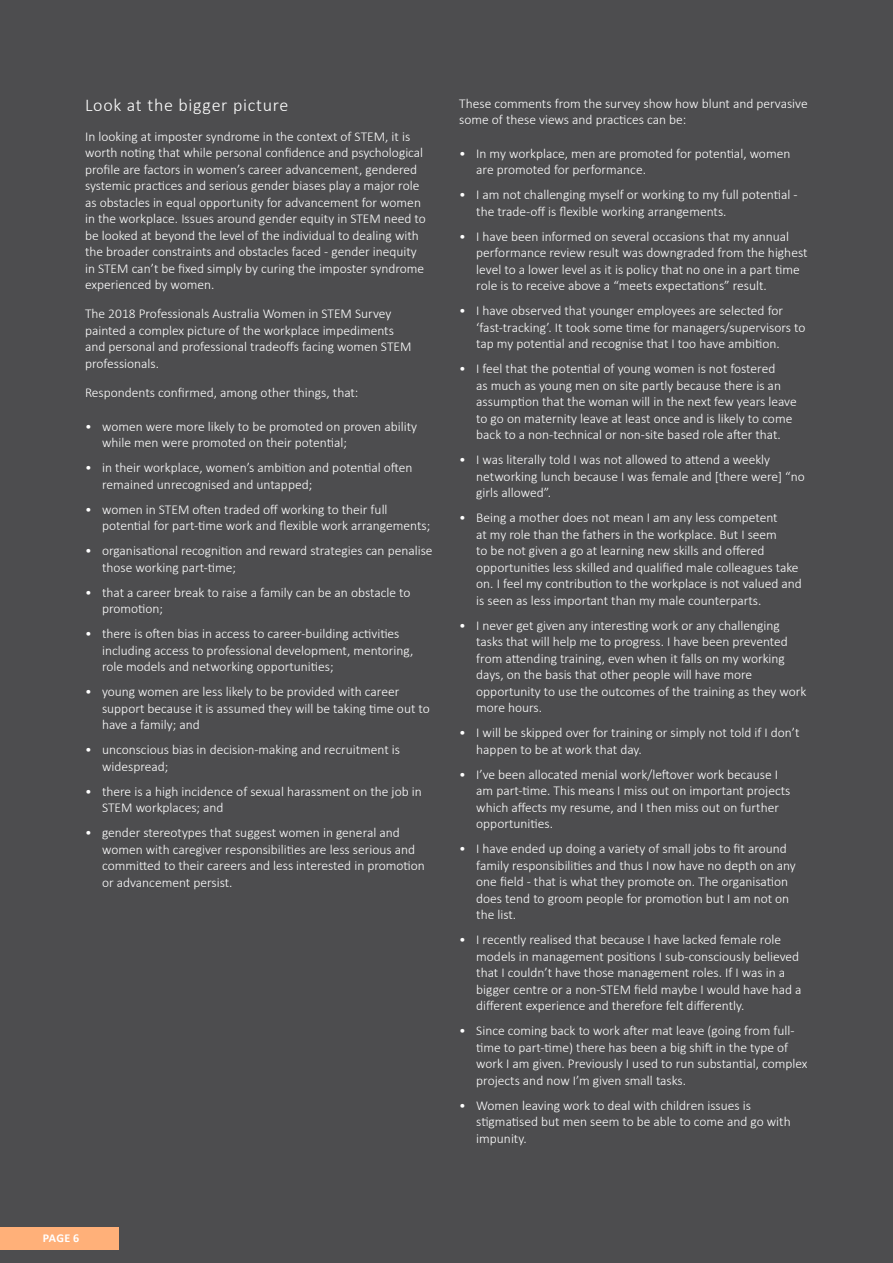
<style>
.page{position:relative;width:893px;height:1263px;background:#4d4d4f}
.page>*{position:absolute;margin:0;border:0;box-sizing:border-box;transform-origin:0 0}
.t1{font:300 18px "Calibri";letter-spacing:.04em;color:#fff}
.t2{font:300 13.5px/16.5px "Calibri";color:#fff}
.t3{font:700 12px "Calibri";color:#fff}
</style>
<div class="page">
<div style="left:0;top:1227px;width:119px;height:22px;background:#ffb079"></div>
<h1 class="t1" style="left:85px;top:94px;width:205px">Look at the bigger picture</h1>
<p class="t2" style="left:85px;top:127px;width:342px">In looking at imposter syndrome in the context of STEM, it is worth noting that while personal confidence and psychological profile are factors in women’s career advancement, gendered systemic practices and serious gender biases play a major role as obstacles in equal opportunity for advancement for women in the workplace. Issues around gender equity in STEM need to be looked at beyond the level of the individual to dealing with the broader constraints and obstacles faced - gender inequity in STEM can’t be fixed simply by curing the imposter syndrome experienced by women.</p>
<p class="t2" style="left:85px;top:305px;width:328px">The 2018 Professionals Australia Women in STEM Survey painted a complex picture of the workplace impediments and personal and professional tradeoffs facing women STEM professionals.</p>
<p class="t2" style="left:85px;top:384px;width:275px">Respondents confirmed, among other things, that:</p>
<p class="t2" style="left:102px;top:417px;width:317px;text-indent:-17px">• women were more likely to be promoted on proven ability while men were promoted on their potential;</p>
<p class="t2" style="left:102px;top:459px;width:312px;text-indent:-17px">• in their workplace, women’s ambition and potential often remained unrecognised and untapped;</p>
<p class="t2" style="left:102px;top:500px;width:330px;text-indent:-17px">• women in STEM often traded off working to their full potential for part-time work and flexible work arrangements;</p>
<p class="t2" style="left:102px;top:542px;width:332px;text-indent:-17px">• organisational recognition and reward strategies can penalise those working part-time;</p>
<p class="t2" style="left:102px;top:583px;width:310px;text-indent:-17px">• that a career break to raise a family can be an obstacle to promotion;</p>
<p class="t2" style="left:102px;top:625px;width:313px;text-indent:-17px">• there is often bias in access to career-building activities including access to professional development, mentoring, role models and networking opportunities;</p>
<p class="t2" style="left:102px;top:683px;width:329px;text-indent:-17px">• young women are less likely to be provided with career support because it is assumed they will be taking time out to have a family; and</p>
<p class="t2" style="left:102px;top:741px;width:300px;text-indent:-17px">• unconscious bias in decision-making and recruitment is widespread;</p>
<p class="t2" style="left:102px;top:782px;width:321px;text-indent:-17px">• there is a high incidence of sexual harassment on the job in<br>STEM workplaces; and</p>
<p class="t2" style="left:102px;top:824px;width:324px;text-indent:-17px">• gender stereotypes that suggest women in general and women with caregiver responsibilities are less serious and committed to their careers and less interested in promotion or advancement persist.</p>
<p class="t2" style="left:459px;top:94px;width:350px">These comments from the survey show how blunt and pervasive some of these views and practices can be:</p>
<p class="t2" style="left:476px;top:144px;width:316px;text-indent:-17px">• In my workplace, men are promoted for potential, women are promoted for performance.</p>
<p class="t2" style="left:476px;top:186px;width:323px;text-indent:-17px">• I am not challenging myself or working to my full potential - the trade-off is flexible working arrangements.</p>
<p class="t2" style="left:476px;top:227px;width:333px;text-indent:-17px">• I have been informed on several occasions that my annual performance review result was downgraded from the highest level to a lower level as it is policy that no one in a part time role is to receive above a “meets expectations” result.</p>
<p class="t2" style="left:476px;top:302px;width:331px;text-indent:-17px">• I have observed that younger employees are selected for ‘fast-tracking’. It took some time for managers/supervisors to tap my potential and recognise that I too have ambition.</p>
<p class="t2" style="left:476px;top:360px;width:322px;text-indent:-17px">• I feel that the potential of young women is not fostered<br>as much as young men on site partly because there is an assumption that the woman will in the next few years leave to go on maternity leave at least once and is likely to come back to a non-technical or non-site based role after that.</p>
<p class="t2" style="left:476px;top:451px;width:330px;text-indent:-17px">• I was literally told I was not allowed to attend a weekly networking lunch because I was female and [there were] “no girls allowed”.</p>
<p class="t2" style="left:476px;top:509px;width:327px;text-indent:-17px">• Being a mother does not mean I am any less competent<br>at my role than the fathers in the workplace. But I seem<br>to be not given a go at learning new skills and offered opportunities less skilled and qualified male colleagues take on. I feel my contribution to the workplace is not valued and is seen as less important than my male counterparts.</p>
<p class="t2" style="left:476px;top:616px;width:332px;text-indent:-17px">• I never get given any interesting work or any challenging tasks that will help me to progress. I have been prevented from attending training, even when it falls on my working days, on the basis that other people will have more opportunity to use the outcomes of the training as they work more hours.</p>
<p class="t2" style="left:476px;top:724px;width:325px;text-indent:-17px">• I will be skipped over for training or simply not told if I don’t happen to be at work that day.</p>
<p class="t2" style="left:476px;top:765px;width:316px;text-indent:-17px">• I’ve been allocated menial work/leftover work because I am part-time. This means I miss out on important projects which affects my resume, and I then miss out on further opportunities.</p>
<p class="t2" style="left:476px;top:840px;width:321px;text-indent:-17px">• I have ended up doing a variety of small jobs to fit around family responsibilities and thus I now have no depth on any one field - that is what they promote on. The organisation does tend to groom people for promotion but I am not on the list.</p>
<p class="t2" style="left:476px;top:931px;width:327px;text-indent:-17px">• I recently realised that because I have lacked female role models in management positions I sub-consciously believed that I couldn’t have those management roles. If I was in a bigger centre or a non-STEM field maybe I would have had a different experience and therefore felt differently.</p>
<p class="t2" style="left:476px;top:1022px;width:333px;text-indent:-17px">• Since coming back to work after mat leave (going from full&shy;time to part-time) there has been a big shift in the type of work I am given. Previously I used to run substantial, complex projects and now I’m given small tasks.</p>
<p class="t2" style="left:476px;top:1096px;width:316px;text-indent:-17px">• Women leaving work to deal with children issues is stigmatised but men seem to be able to come and go with impunity.</p>
<p class="t3" style="left:43px;top:1231px;width:38px">PAGE 6</p>
</div>
